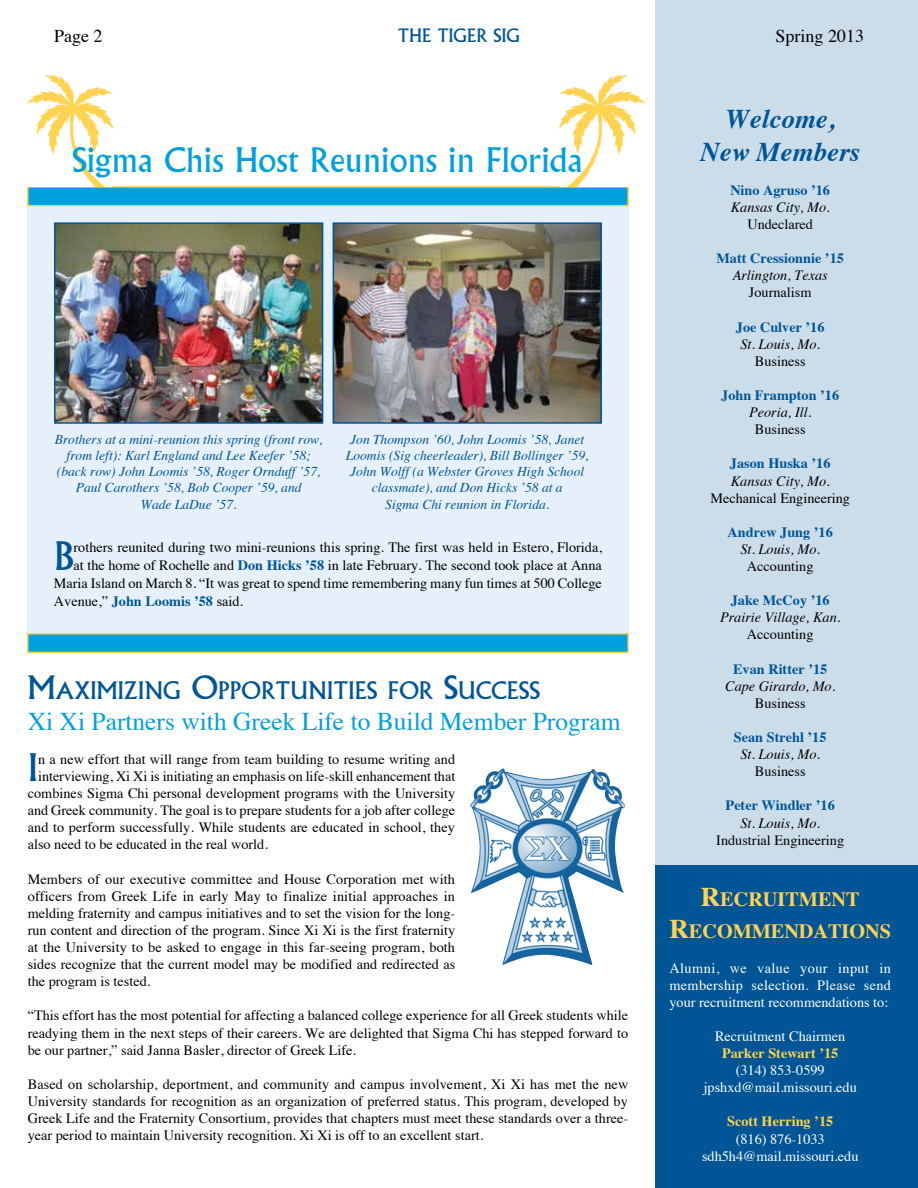
<style>
.page{position:relative;width:918px;height:1188px;background:#fff}
.page>*{position:absolute;margin:0;border:0;box-sizing:border-box;transform-origin:0 0}
.t1{font:38.25px "Albertus MT Std";color:#005596}
.t2{font:37.05px "Albertus MT Std";color:#005596}
.t3{font:33px "Albertus MT Std";color:#00a0de}
.t4{font:italic 700 27px/32.4px "Times";color:#005596;text-align:center}
.t5{font:25.5px "Times";color:#00a0de}
.t6{font:23.7px "Albertus MT Std";color:#005596}
.t7{font:700 20.25px/32.4px "Times";color:#ffd24f;text-align:center}
.t8{font:18px "Times";color:#000}
.t9{font:18px "Albertus";color:#005596}
.t10{font:14.25px/17.1px "Times";color:#000;text-align:justify}
.t11{font:14.25px/17.1px "Times";color:#fff;text-align:center}
.t12{font:700 14.25px "Times";color:#005596}
.t13{font:italic 14.25px "Times";color:#000}
.t14{font:700 14.25px "Times";color:#ffd24f}
.t15{font:italic 13.5px/16.2px "Times";color:#005596;text-align:center}
.s1{font-weight:700;color:#005596}
.s2{font-size:31.5px}
.s3{font-size:27px}
</style>
<div class="page">
<div style="left:656px;top:865px;width:262px;height:323px;background:#005596"></div>
<div style="left:656px;top:0;width:262px;height:865px;background:#ccddea"></div>
<div style="left:28px;top:197px;width:601px;height:446px;background:#e6f0fa"></div>
<img style="left:57px;top:225px;width:263px;height:196px">
<div style="left:54px;top:222px;width:269px;height:202px;border:2px solid #005596"></div>
<img style="left:336px;top:225px;width:263px;height:196px">
<div style="left:333px;top:222px;width:269px;height:202px;border:2px solid #005596"></div>
<div style="left:27px;top:186px;width:602px;height:20px;background:#00a0de;border:2px solid #ffd24f"></div>
<div style="left:27px;top:633px;width:602px;height:20px;background:#00a0de;border:2px solid #ffd24f"></div>
<img style="left:560px;top:75px;width:84px;height:111px">
<img style="left:28px;top:75px;width:85px;height:111px">
<img style="left:470px;top:768px;width:155px;height:197px">
<p class="t8" style="left:54px;top:19px;width:50px">Page 2</p>
<p class="t9" style="left:398px;top:25px;width:124px">THE TIGER SIG</p>
<p class="t8" style="left:775px;top:19px;width:90px">Spring 2013</p>
<h3 class="t3" style="left:72px;top:140px;width:512px">Sigma Chis Host Reunions in Florida</h3>
<p class="t15" style="left:55px;top:430px;width:269px">Brothers at a mini-reunion this spring (front row, from left): Karl England and Lee Keefer ’58; (back row) John Loomis ’58, Roger Ornduff ’57, Paul Carothers ’58, Bob Cooper ’59, and<br>Wade LaDue ’57.</p>
<p class="t15" style="left:346px;top:430px;width:244px">Jon Thompson ’60, John Loomis ’58, Janet Loomis (Sig cheerleader), Bill Bollinger ’59, John Wolff (a Webster Groves High School classmate), and Don Hicks ’58 at a<br>Sigma Chi reunion in Florida.</p>
<h1 class="t1" style="left:54px;top:534px;width:21px">B</h1>
<p class="t10" style="left:74px;top:537px;width:530px">rothers reunited during two mini-reunions this spring. The first was held in Estero, Florida,</p>
<p class="t10" style="left:74px;top:555px;width:530px">at the home of Rochelle and <span class="s1">Don Hicks ’58</span> in late February. The second took place at Anna</p>
<p class="t10" style="left:54px;top:573px;width:549px">Maria Island on March 8. “It was great to spend time remembering many fun times at 500 College</p>
<p class="t10" style="left:54px;top:591px;width:191px">Avenue,” <span class="s1">John Loomis ’58</span> said.</p>
<h3 class="t6" style="left:28px;top:677px;width:514px"><span class="s2">M</span>AXIMIZING <span class="s2">O</span>PPORTUNITIES FOR <span class="s2">S</span>UCCESS</h3>
<h3 class="t5" style="left:28px;top:697px;width:594px">Xi Xi Partners with Greek Life to Build Member Program</h3>
<h2 class="t2" style="left:28px;top:746px;width:12px">I</h2>
<p class="t10" style="left:38px;top:749px;width:419px">n a new effort that will range from team building to resume writing and</p>
<p class="t10" style="left:38px;top:766px;width:419px">interviewing, Xi Xi is initiating an emphasis on life-skill enhancement that</p>
<p class="t10" style="left:28px;top:784px;width:429px">combines Sigma Chi personal development programs with the University</p>
<p class="t10" style="left:28px;top:801px;width:429px">and Greek community. The goal is to prepare students for a job after college</p>
<p class="t10" style="left:28px;top:818px;width:429px">and to perform successfully. While students are educated in school, they</p>
<p class="t10" style="left:28px;top:835px;width:242px">also need to be educated in the real world.</p>
<p class="t10" style="left:28px;top:869px;width:429px">Members of our executive committee and House Corporation met with officers from Greek Life in early May to finalize initial approaches in melding fraternity and campus initiatives and to set the vision for the long&shy;run content and direction of the program. Since Xi Xi is the first fraternity at the University to be asked to engage in this far-seeing program, both sides recognize that the current model may be modified and redirected as the program is tested.</p>
<p class="t10" style="left:28px;top:1006px;width:602px">“This effort has the most potential for affecting a balanced college experience for all Greek students while readying them in the next steps of their careers. We are delighted that Sigma Chi has stepped forward to be our partner,” said Janna Basler, director of Greek Life.</p>
<p class="t10" style="left:28px;top:1074px;width:602px">Based on scholarship, deportment, and community and campus involvement, Xi Xi has met the new University standards for recognition as an organization of preferred status. This program, developed by Greek Life and the Fraternity Consortium, provides that chapters must meet these standards over a three&shy;year period to maintain University recognition. Xi Xi is off to an excellent start.</p>
<h3 class="t4" style="left:700px;top:101px;width:161px">Welcome,<br>New Members</h3>
<p class="t12" style="left:730px;top:176px;width:101px">Nino Agruso ’16</p>
<p class="t13" style="left:731px;top:195px;width:100px">Kansas City, Mo.</p>
<p class="t10" style="left:747px;top:214px;width:67px">Undeclared</p>
<p class="t12" style="left:717px;top:245px;width:129px">Matt Cressionnie ’15</p>
<p class="t13" style="left:733px;top:263px;width:97px">Arlington, Texas</p>
<p class="t10" style="left:749px;top:283px;width:64px">Journalism</p>
<p class="t12" style="left:736px;top:313px;width:90px">Joe Culver ’16</p>
<p class="t13" style="left:740px;top:332px;width:81px">St. Louis, Mo.</p>
<p class="t10" style="left:755px;top:351px;width:52px">Business</p>
<p class="t12" style="left:721px;top:382px;width:119px">John Frampton ’16</p>
<p class="t13" style="left:749px;top:400px;width:64px">Peoria, Ill.</p>
<p class="t10" style="left:755px;top:420px;width:52px">Business</p>
<p class="t12" style="left:730px;top:450px;width:102px">Jason Huska ’16</p>
<p class="t13" style="left:731px;top:468px;width:100px">Kansas City, Mo.</p>
<p class="t10" style="left:710px;top:488px;width:141px">Mechanical Engineering</p>
<p class="t12" style="left:728px;top:518px;width:107px">Andrew Jung ’16</p>
<p class="t13" style="left:740px;top:537px;width:81px">St. Louis, Mo.</p>
<p class="t10" style="left:747px;top:556px;width:68px">Accounting</p>
<p class="t12" style="left:731px;top:587px;width:100px">Jake McCoy ’16</p>
<p class="t13" style="left:720px;top:605px;width:122px">Prairie Village, Kan.</p>
<p class="t10" style="left:747px;top:625px;width:68px">Accounting</p>
<p class="t12" style="left:733px;top:655px;width:96px">Evan Ritter ’15</p>
<p class="t13" style="left:725px;top:674px;width:112px">Cape Girardo, Mo.</p>
<p class="t10" style="left:755px;top:693px;width:52px">Business</p>
<p class="t12" style="left:734px;top:724px;width:94px">Sean Strehl ’15</p>
<p class="t13" style="left:740px;top:742px;width:81px">St. Louis, Mo.</p>
<p class="t10" style="left:755px;top:762px;width:52px">Business</p>
<p class="t12" style="left:726px;top:792px;width:111px">Peter Windler ’16</p>
<p class="t13" style="left:740px;top:810px;width:81px">St. Louis, Mo.</p>
<p class="t10" style="left:716px;top:830px;width:129px">Industrial Engineering</p>
<h3 class="t7" style="left:669px;top:881px;width:223px"><span class="s3">R</span>ECRUITMENT<br><span class="s3">R</span>ECOMMENDATIONS</h3>
<p class="t11" style="left:669px;top:958px;width:223px;text-align:justify">Alumni, we value your input in membership selection. Please send your recruitment recommendations to:</p>
<p class="t11" style="left:715px;top:1026px;width:132px">Recruitment Chairmen</p>
<p class="t14" style="left:722px;top:1040px;width:118px">Parker Stewart ’15</p>
<p class="t11" style="left:704px;top:1061px;width:155px">(314) 853-0599 jpshxd@mail.missouri.edu</p>
<p class="t14" style="left:727px;top:1108px;width:108px">Scott Herring ’15</p>
<p class="t11" style="left:702px;top:1129px;width:158px">(816) 876-1033 sdh5h4@mail.missouri.edu</p>
</div>
